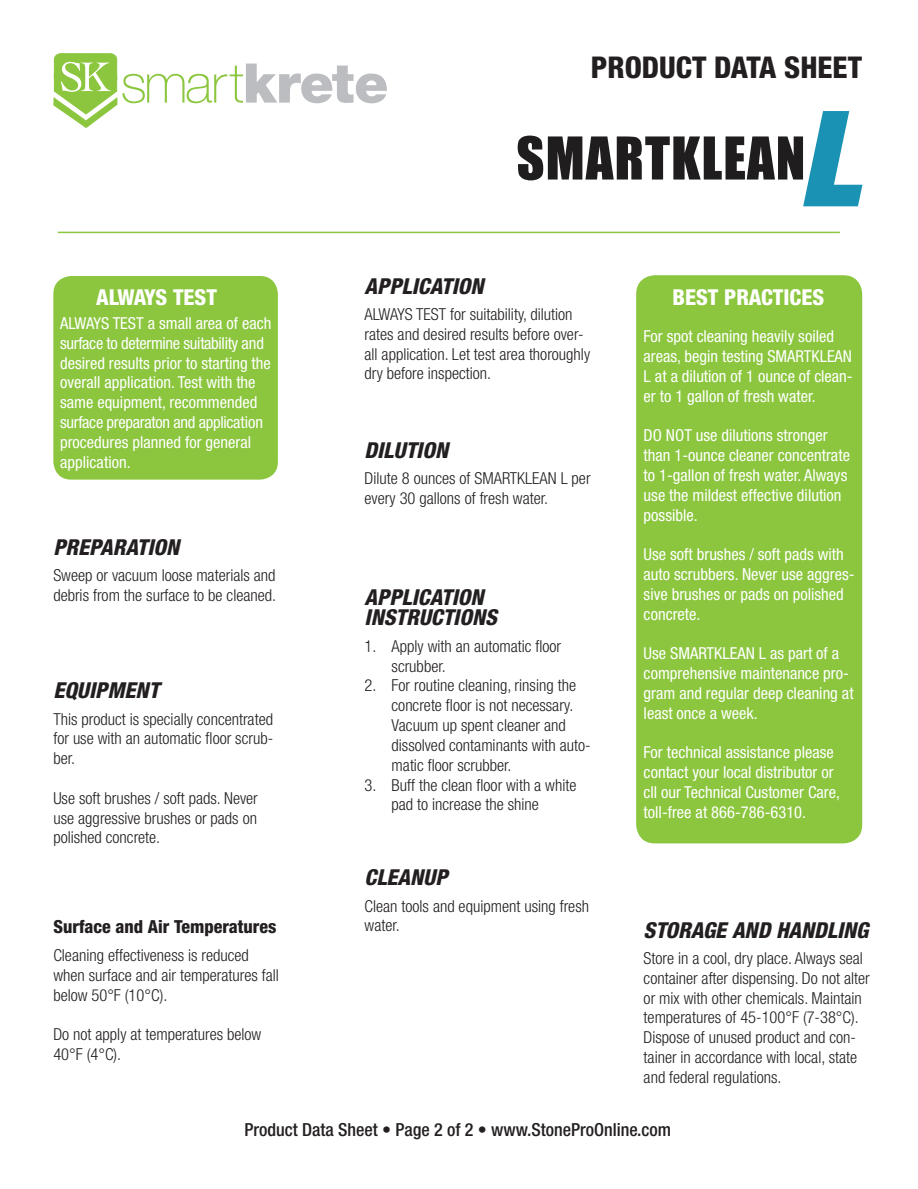
<style>
.page{position:relative;width:918px;height:1189px;background:#fff}
.page>*{position:absolute;margin:0;border:0;box-sizing:border-box;transform-origin:0 0}
.t1{font:54.45px "Impact";letter-spacing:.02em;color:#201d1e}
.t2{font:800 condensed 30px "Helvetica Neue";color:#231f20}
.t3{font:italic 800 condensed 22.05px/20.4px "Helvetica Neue";color:#231f20}
.t4{font:800 condensed 22.05px "Helvetica Neue";color:#fff}
.t5{font:500 condensed 18px "Helvetica Neue";color:#231f20}
.t6{font:800 condensed 18px "Helvetica Neue";color:#231f20}
.t7{font:300 condensed 16.5px/19.8px "Helvetica Neue";color:#231f20}
.t8{font:condensed 16.5px/19.8px "Helvetica Neue";color:#fff}
</style>
<div class="page">
<hr style="left:58px;top:232px;width:781px;height:1px;background:#8bc63e">
<svg style="left:803px;top:111px;width:59px;height:95px"></svg>
<svg style="left:53px;top:53px;width:334px;height:75px"></svg>
<div style="left:53px;top:276px;width:225px;height:203px;background:#8bc63e;border-radius:18px"></div>
<div style="left:637px;top:276px;width:224px;height:566px;background:#8bc63e;border-radius:18px"></div>
<div style="left:636px;top:275px;width:226px;height:568px;border:2px solid #8bc63e;border-radius:18px"></div>
<h2 class="t2" style="left:591px;top:48px;width:273px">PRODUCT DATA SHEET</h2>
<h3 class="t4" style="left:96px;top:284px;width:122px">ALWAYS TEST</h3>
<p class="t8" style="left:60px;top:313px;width:213px">ALWAYS TEST a small area of each surface to determine suitability and desired results prior to starting the overall application. Test with the same equipment, recommended surface preparaton and application procedures planned for general application.</p>
<h3 class="t3" style="left:53px;top:536px;width:127px">PREPARATION</h3>
<p class="t7" style="left:53px;top:565px;width:224px">Sweep or vacuum loose materials and debris from the surface to be cleaned.</p>
<h3 class="t3" style="left:53px;top:680px;width:107px">EQUIPMENT</h3>
<p class="t7" style="left:53px;top:708px;width:221px;text-align:justify">This product is specially concentrated for use with an automatic floor scrub&shy;ber.</p>
<p class="t7" style="left:53px;top:788px;width:206px;text-align:justify">Use soft brushes / soft pads. Never use aggressive brushes or pads on polished concrete.</p>
<p class="t6" style="left:53px;top:915px;width:224px">Surface and Air Temperatures</p>
<p class="t7" style="left:53px;top:945px;width:227px">Cleaning effectiveness is reduced when surface and air temperatures fall below 50°F (10°C).</p>
<p class="t7" style="left:53px;top:1024px;width:209px">Do not apply at temperatures below<br>40°F (4°C).</p>
<h1 class="t1" style="left:516px;top:116px;width:290px">SMARTKLEAN</h1>
<h3 class="t3" style="left:364px;top:275px;width:120px">APPLICATION</h3>
<p class="t7" style="left:364px;top:304px;width:227px">ALWAYS TEST for suitability, dilution rates and desired results before over&shy;all application. Let test area thoroughly dry before inspection.</p>
<h3 class="t3" style="left:364px;top:439px;width:85px">DILUTION</h3>
<p class="t7" style="left:364px;top:468px;width:227px">Dilute 8 ounces of SMARTKLEAN L per every 30 gallons of fresh water.</p>
<h3 class="t3" style="left:364px;top:586px;width:134px">APPLICATION<br>INSTRUCTIONS</h3>
<p class="t7" style="left:391px;top:636px;width:171px;text-indent:-27px">1. Apply with an automatic floor scrubber.</p>
<p class="t7" style="left:391px;top:675px;width:200px;text-indent:-27px">2. For routine cleaning, rinsing the concrete floor is not necessary.<br>Vacuum up spent cleaner and dissolved contaminants with auto&shy;matic floor scrubber.</p>
<p class="t7" style="left:391px;top:774px;width:186px;text-indent:-27px">3. Buff the clean floor with a white pad to increase the shine</p>
<h3 class="t3" style="left:364px;top:866px;width:85px">CLEANUP</h3>
<p class="t7" style="left:364px;top:895px;width:226px">Clean tools and equipment using fresh water.</p>
<h3 class="t4" style="left:672px;top:284px;width:153px">BEST PRACTICES</h3>
<p class="t8" style="left:643px;top:326px;width:210px">For spot cleaning heavily soiled areas, begin testing SMARTKLEAN<br>L at a dilution of 1 ounce of clean&shy;er to 1 gallon of fresh water.</p>
<p class="t8" style="left:643px;top:425px;width:208px">DO NOT use dilutions stronger than 1-ounce cleaner concentrate to 1-gallon of fresh water. Always use the mildest effective dilution possible.</p>
<p class="t8" style="left:643px;top:544px;width:212px">Use soft brushes / soft pads with auto scrubbers. Never use aggres&shy;sive brushes or pads on polished concrete.</p>
<p class="t8" style="left:643px;top:643px;width:211px">Use SMARTKLEAN L as part of a comprehensive maintenance pro&shy;gram and regular deep cleaning at least once a week.</p>
<p class="t8" style="left:643px;top:742px;width:198px">For technical assistance please contact your local distributor or cll our Technical Customer Care, toll-free at 866-786-6310.</p>
<h3 class="t3" style="left:643px;top:919px;width:226px">STORAGE AND HANDLING</h3>
<p class="t7" style="left:643px;top:948px;width:227px">Store in a cool, dry place. Always seal container after dispensing. Do not alter or mix with other chemicals. Maintain temperatures of 45-100°F (7-38°C).<br>Dispose of unused product and con&shy;tainer in accordance with local, state and federal regulations.</p>
<p class="t5" style="left:244px;top:1118px;width:428px">Product Data Sheet • Page 2 of 2 • www.StoneProOnline.com</p>
</div>
